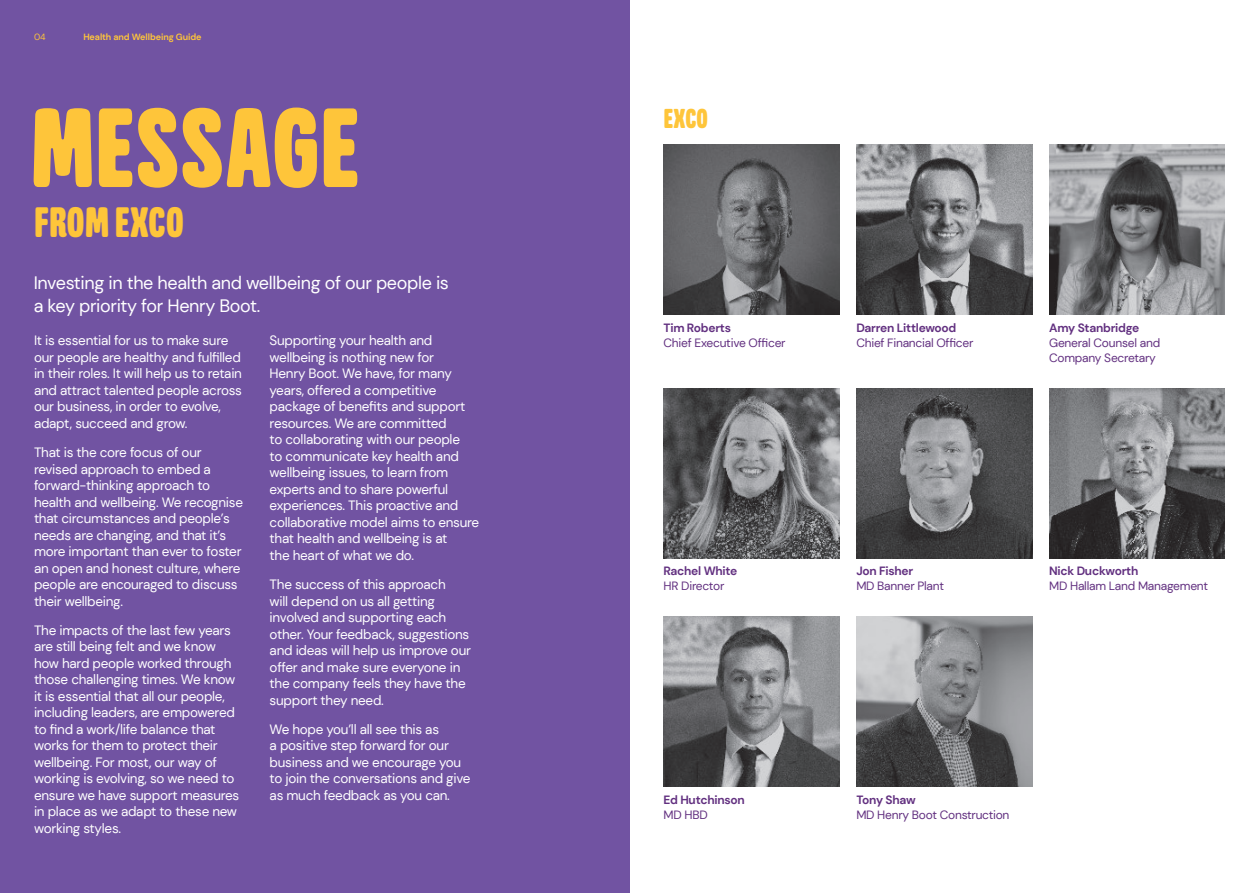
<style>
.page{position:relative;width:1259px;height:893px;background:#fff}
.page>*{position:absolute;margin:0;border:0;box-sizing:border-box;transform-origin:0 0}
.t1{font:900 111px "Goudar HL";letter-spacing:.01em;color:#fec53a}
.t2{font:900 42px "Goudar HL";letter-spacing:.01em;color:#fec53a}
.t3{font:900 27px "Goudar HL";color:#fec53a}
.t4{font:18px/22.5px "DM Sans";letter-spacing:-.02em;color:#fff}
.t5{font:13.5px/16.5px "DM Sans";letter-spacing:-.02em;color:#fff}
.t6{font:12px/15px "DM Sans";letter-spacing:-.02em;color:#623080}
.t7{font:700 12px/15px "DM Sans";letter-spacing:-.02em;color:#623080}
.t8{font:700 9px "DM Sans";letter-spacing:-.01em;color:#fec53a}
.t9{font:9px "DM Sans";color:#fec53a}
.s1{font-weight:700}
.s2{font-weight:400}
</style>
<div class="page">
<div style="left:0;top:0;width:629px;height:893px;background:#7153a2"></div>
<img style="left:663px;top:145px;width:176px;height:170px">
<img style="left:1049px;top:145px;width:176px;height:170px">
<img style="left:856px;top:145px;width:176px;height:170px">
<img style="left:856px;top:617px;width:176px;height:170px">
<img style="left:663px;top:617px;width:176px;height:170px">
<img style="left:856px;top:388px;width:176px;height:170px">
<img style="left:663px;top:388px;width:176px;height:170px">
<img style="left:1049px;top:388px;width:176px;height:170px">
<p class="t9" style="left:34px;top:32px;width:13px">04</p>
<p class="t8" style="left:83px;top:32px;width:120px">Health and Wellbeing Guide</p>
<p class="t1" style="left:31px;top:77px;width:330px">MESSAGE</p>
<p class="t2" style="left:34px;top:195px;width:151px">FROM EXCO</p>
<p class="t4" style="left:34px;top:271px;width:417px">Investing in the health and wellbeing of our people is a key priority for Henry Boot.</p>
<p class="t5" style="left:34px;top:332px;width:209px">It is essential for us to make sure our people are healthy and fulfilled in their roles. It will help us to retain and attract talented people across our business, in order to evolve, adapt, succeed and grow.</p>
<p class="t5" style="left:34px;top:444px;width:210px">That is the core focus of our revised approach to embed a forward-thinking approach to health and wellbeing. We recognise that circumstances and people’s needs are changing, and that it’s more important than ever to foster an open and honest culture, where people are encouraged to discuss their wellbeing.</p>
<p class="t5" style="left:34px;top:622px;width:207px">The impacts of the last few years are still being felt and we know how hard people worked through those challenging times. We know it is essential that all our people, including leaders, are empowered to find a work/life balance that works for them to protect their wellbeing. For most, our way of working is evolving, so we need to ensure we have support measures in place as we adapt to these new working styles.</p>
<p class="t5" style="left:270px;top:332px;width:211px">Supporting your health and wellbeing is nothing new for<br>Henry Boot. We have, for many years, offered a competitive package of benefits and support resources. We are committed<br>to collaborating with our people<br>to communicate key health and wellbeing issues, to learn from experts and to share powerful experiences. This proactive and collaborative model aims to ensure that health and wellbeing is at<br>the heart of what we do.</p>
<p class="t5" style="left:270px;top:576px;width:203px">The success of this approach<br>will depend on us all getting involved and supporting each other. Your feedback, suggestions and ideas will help us improve our offer and make sure everyone in the company feels they have the support they need.</p>
<p class="t5" style="left:270px;top:721px;width:202px">We hope you’ll all see this as<br>a positive step forward for our business and we encourage you to join the conversations and give as much feedback as you can.</p>
<p class="t3" style="left:664px;top:101px;width:46px">EXCO</p>
<p class="t6" style="left:663px;top:320px;width:124px"><span class="s1">Tim Roberts<br></span>Chief Executive Officer</p>
<p class="t6" style="left:1049px;top:320px;width:113px"><span class="s1">Amy Stanbridge<br></span>General Counsel and<br>Company Secretary</p>
<p class="t6" style="left:856px;top:320px;width:119px"><span class="s1">Darren Littlewood<br></span>Chief Financial Officer</p>
<p class="t7" style="left:663px;top:563px;width:75px">Rachel White<br><span class="s2">HR Director</span></p>
<p class="t6" style="left:1049px;top:563px;width:160px"><span class="s1">Nick Duckworth<br></span>MD Hallam Land Management</p>
<p class="t6" style="left:856px;top:563px;width:89px"><span class="s1">Jon Fisher<br></span>MD Banner Plant</p>
<p class="t7" style="left:663px;top:792px;width:83px">Ed Hutchinson<br><span class="s2">MD HBD</span></p>
<p class="t6" style="left:856px;top:792px;width:155px"><span class="s1">Tony Shaw<br></span>MD Henry Boot Construction</p>
</div>
